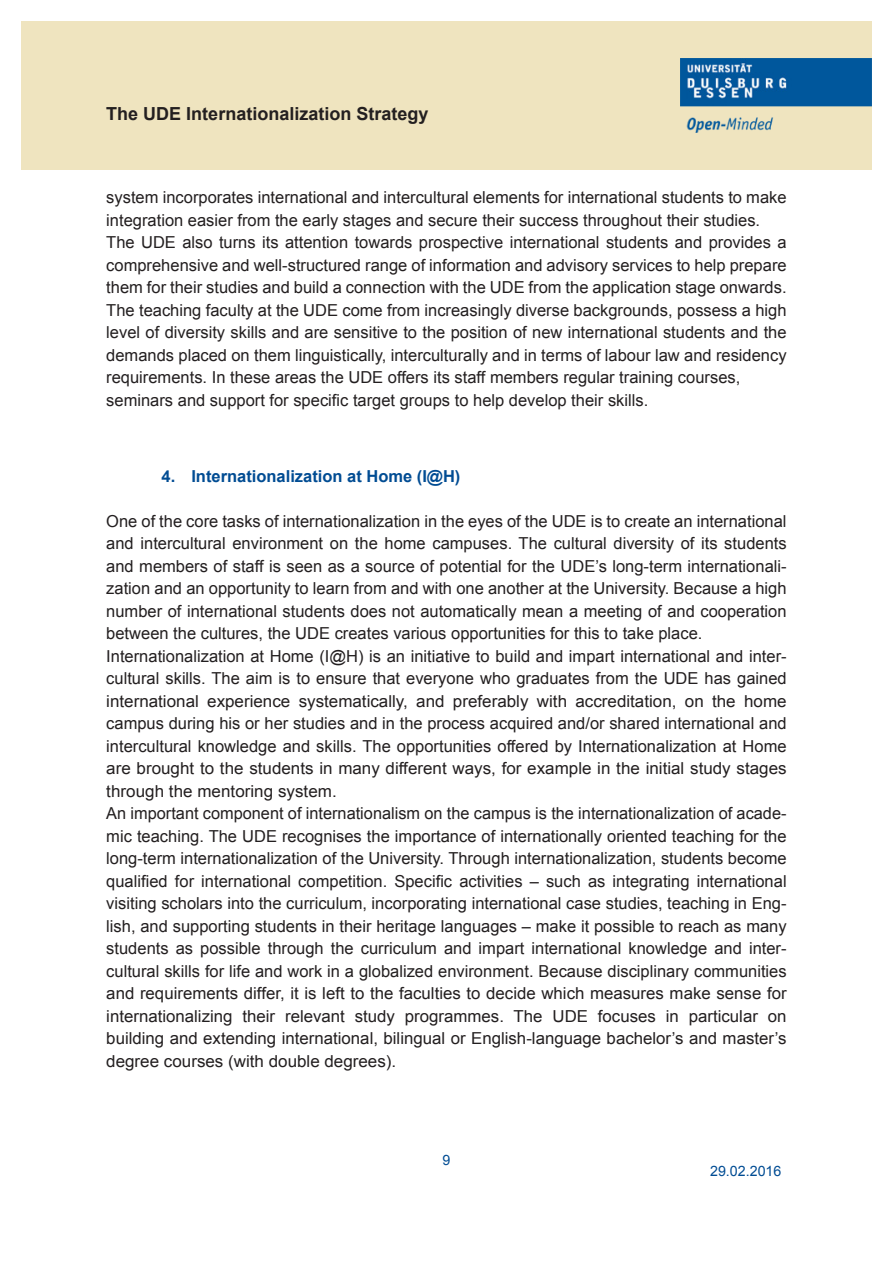
<style>
.page{position:relative;width:893px;height:1263px;background:#fff}
.page>*{position:absolute;margin:0;border:0;box-sizing:border-box;transform-origin:0 0}
.t1{font:700 18px "Arial";color:#231f20}
.Fließtext_Arial{font:16.5px/22.5px "Arial";color:#231f20;text-align:justify}
.Aufzählung{font:700 16.5px "Arial";color:#004c93}
.t2{font:14.25px "Arial";color:#004c93}
</style>
<div class="page">
<div style="left:21px;top:21px;width:851px;height:149px;background:#efe4bf"></div>
<img style="left:680px;top:59px;width:192px;height:74px">
<p class="t1" style="left:106px;top:102px;width:324px">The UDE Internationalization Strategy</p>
<p class="Fließtext_Arial" style="left:106px;top:186px;width:682px">system incorporates international and intercultural elements for international students to make integration easier from the early stages and secure their success throughout their studies.</p>
<p class="Fließtext_Arial" style="left:106px;top:231px;width:682px">The UDE also turns its attention towards prospective international students and provides a comprehensive and well-structured range of information and advisory services to help prepare them for their studies and build a connection with the UDE from the application stage onwards.</p>
<p class="Fließtext_Arial" style="left:106px;top:299px;width:682px">The teaching faculty at the UDE come from increasingly diverse backgrounds, possess a high level of diversity skills and are sensitive to the position of new international students and the demands placed on them linguistically, interculturally and in terms of labour law and residency requirements. In these areas the UDE offers its staff members regular training courses,</p>
<p class="Fließtext_Arial" style="left:106px;top:389px;width:543px">seminars and support for specific target groups to help develop their skills.</p>
<p class="Aufzählung" style="left:162px;top:465px;width:300px">4. Internationalization at Home (I@H)</p>
<p class="Fließtext_Arial" style="left:106px;top:510px;width:682px">One of the core tasks of internationalization in the eyes of the UDE is to create an international and intercultural environment on the home campuses. The cultural diversity of its students and members of staff is seen as a source of potential for the UDE’s long-term internationali&shy;zation and an opportunity to learn from and with one another at the University. Because a high number of international students does not automatically mean a meeting of and cooperation between the cultures, the UDE creates various opportunities for this to take place.</p>
<p class="Fließtext_Arial" style="left:106px;top:645px;width:682px">Internationalization at Home (I@H) is an initiative to build and impart international and inter&shy;cultural skills. The aim is to ensure that everyone who graduates from the UDE has gained international experience systematically, and preferably with accreditation, on the home campus during his or her studies and in the process acquired and/or shared international and intercultural knowledge and skills. The opportunities offered by Internationalization at Home are brought to the students in many different ways, for example in the initial study stages through the mentoring system.</p>
<p class="Fließtext_Arial" style="left:106px;top:802px;width:682px">An important component of internationalism on the campus is the internationalization of acade&shy;mic teaching. The UDE recognises the importance of internationally oriented teaching for the long-term internationalization of the University. Through internationalization, students become qualified for international competition. Specific activities – such as integrating international visiting scholars into the curriculum, incorporating international case studies, teaching in Eng&shy;lish, and supporting students in their heritage languages – make it possible to reach as many students as possible through the curriculum and impart international knowledge and inter&shy;cultural skills for life and work in a globalized environment. Because disciplinary communities and requirements differ, it is left to the faculties to decide which measures make sense for internationalizing their relevant study programmes. The UDE focuses in particular on building and extending international, bilingual or English-language bachelor’s and master’s degree courses (with double degrees).</p>
<p class="t2" style="left:442px;top:1150px;width:9px">9</p>
<p class="t2" style="left:710px;top:1161px;width:73px">29.02.2016</p>
</div>
